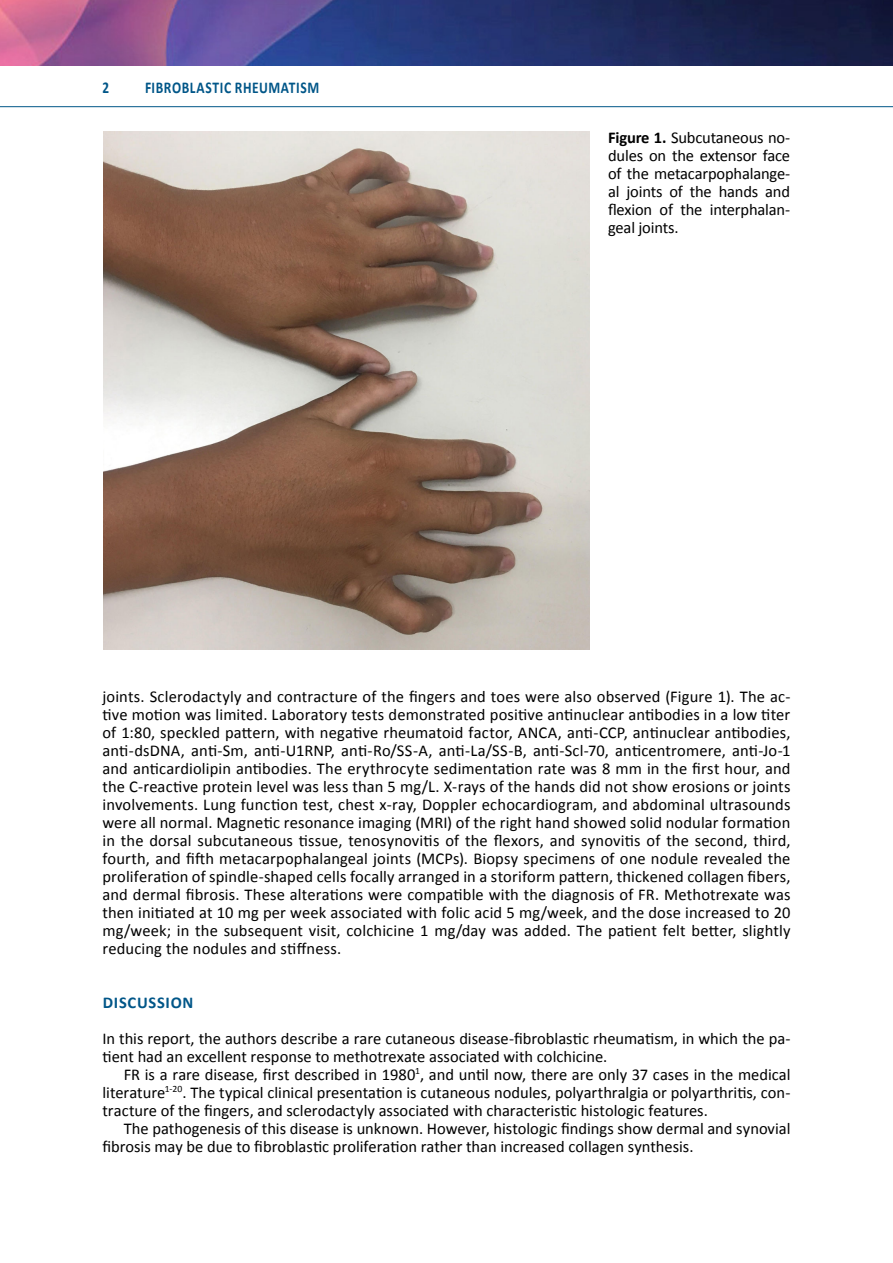
<style>
.page{position:relative;width:893px;height:1263px;background:#fff}
.page>*{position:absolute;margin:0;border:0;box-sizing:border-box;transform-origin:0 0}
.t1{font:16.5px/18px "Calibri";color:#000;text-align:justify}
.t2{font:700 16.5px "Calibri";letter-spacing:.04em;color:#005688;scale:.82 1}
.t3{font:700 16.5px "Calibri";letter-spacing:.04em;color:#005688}
.t4{font:700 16.5px "Calibri";letter-spacing:.04em;color:#005688;scale:.8 1}
.s1{font-weight:700}
</style>
<div class="page">
<hr style="left:0;top:106px;width:893px;height:1px;background:#005688">
<img style="left:0;top:0;width:893px;height:66px">
<img style="left:103px;top:131px;width:487px;height:518px">
<p class="t4" style="left:102px;top:77px;width:10px">2</p>
<p class="t2" style="left:145px;top:77px;width:214px">FIBROBLASTIC RHEUMATISM</p>
<p class="t1" style="left:608px;top:128px;width:184px"><span class="s1">Figure 1.</span> Subcutaneous no&shy;dules on the extensor face of the metacarpophalange&shy;al joints of the hands and flexion of the interphalan&shy;geal joints.</p>
<p class="t1" style="left:102px;top:686px;width:689px">joints. Sclerodactyly and contracture of the fingers and toes were also observed (Figure 1). The ac&shy;tive motion was limited. Laboratory tests demonstrated positive antinuclear antibodies in a low titer of 1:80, speckled pattern, with negative rheumatoid factor, ANCA, anti-CCP, antinuclear antibodies, anti-dsDNA, anti-Sm, anti-U1RNP, anti-Ro/SS-A, anti-La/SS-B, anti-Scl-70, anticentromere, anti-Jo-1 and anticardiolipin antibodies. The erythrocyte sedimentation rate was 8 mm in the first hour, and the C-reactive protein level was less than 5 mg/L. X-rays of the hands did not show erosions or joints involvements. Lung function test, chest x-ray, Doppler echocardiogram, and abdominal ultrasounds were all normal. Magnetic resonance imaging (MRI) of the right hand showed solid nodular formation in the dorsal subcutaneous tissue, tenosynovitis of the flexors, and synovitis of the second, third, fourth, and fifth metacarpophalangeal joints (MCPs). Biopsy specimens of one nodule revealed the proliferation of spindle-shaped cells focally arranged in a storiform pattern, thickened collagen fibers, and dermal fibrosis. These alterations were compatible with the diagnosis of FR. Methotrexate was then initiated at 10 mg per week associated with folic acid 5 mg/week, and the dose increased to 20 mg/week; in the subsequent visit, colchicine 1 mg/day was added. The patient felt better, slightly reducing the nodules and stiffness.</p>
<p class="t3" style="left:103px;top:992px;width:92px">DISCUSSION</p>
<p class="t1" style="left:102px;top:1028px;width:689px">In this report, the authors describe a rare cutaneous disease-fibroblastic rheumatism, in which the pa&shy;tient had an excellent response to methotrexate associated with colchicine.</p>
<p class="t1" style="left:102px;top:1064px;width:689px;text-indent:21px">FR is a rare disease, first described in 1980<sup>1</sup>, and until now, there are only 37 cases in the medical literature<sup>1-20</sup>. The typical clinical presentation is cutaneous nodules, polyarthralgia or polyarthritis, con&shy;tracture of the fingers, and sclerodactyly associated with characteristic histologic features.</p>
<p class="t1" style="left:102px;top:1118px;width:689px;text-indent:21px">The pathogenesis of this disease is unknown. However, histologic findings show dermal and synovial fibrosis may be due to fibroblastic proliferation rather than increased collagen synthesis.</p>
</div>
